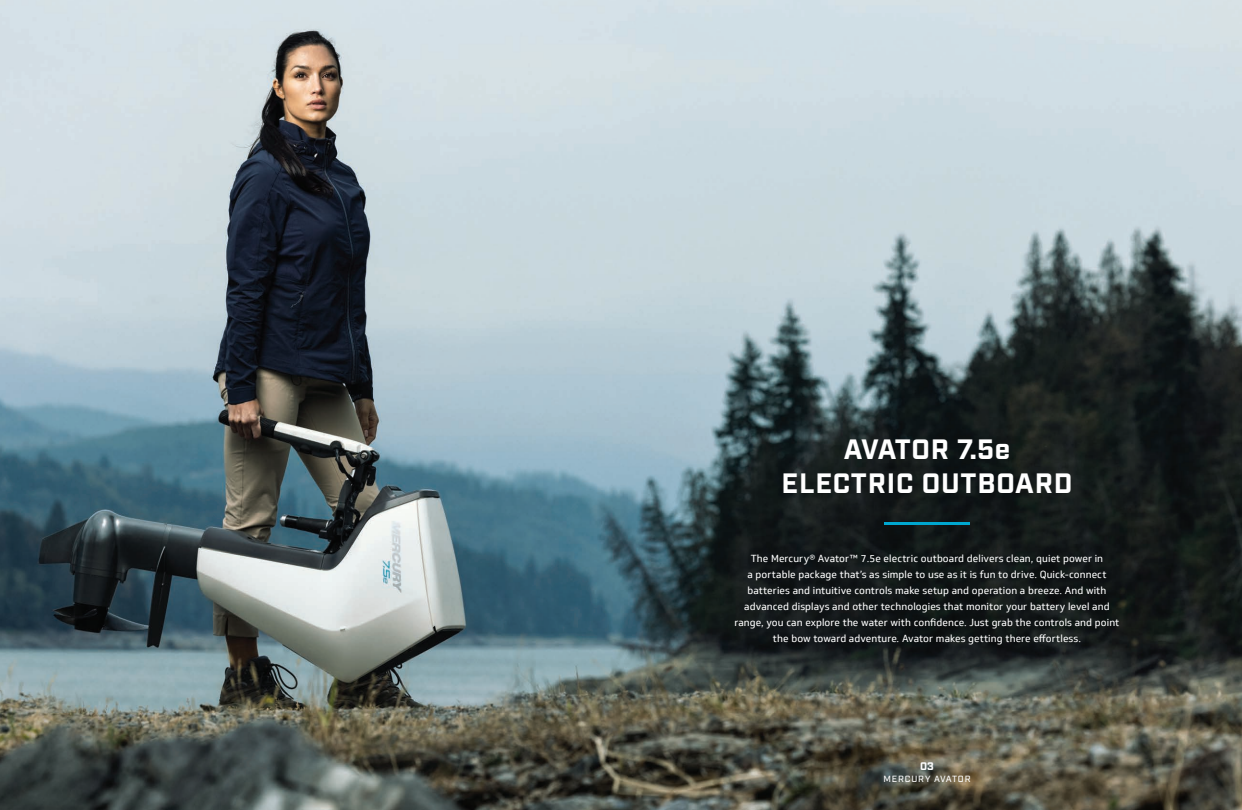
<style>
.page{position:relative;width:1242px;height:810px;background:#fff}
.page>*{position:absolute;margin:0;border:0;box-sizing:border-box;transform-origin:0 0}
.t1{font:700 28px/33.6px "Industry";letter-spacing:.03em;color:#fff;text-align:center}
.t2{font:700 11px "Industry";color:#fff}
.t3{font:10px/16px "Soleto";letter-spacing:.01em;color:#fff;text-align:center}
.t4{font:500 9px "Industry";letter-spacing:.1em;color:#fff}
</style>
<div class="page">
<img style="left:0;top:0;width:1242px;height:810px">
<hr style="left:884px;top:522px;width:86px;height:3px;background:#00a7cf">
<h1 class="t1" style="left:782px;top:434px;width:292px">AVATOR 7.5e<br>ELECTRIC OUTBOARD</h1>
<p class="t3" style="left:735px;top:551px;width:386px">The Mercury® Avator™ 7.5e electric outboard delivers clean, quiet power in<br>a portable package that’s as simple to use as it is fun to drive. Quick-connect batteries and intuitive controls make setup and operation a breeze. And with advanced displays and other technologies that monitor your battery level and range, you can explore the water with confidence. Just grab the controls and point the bow toward adventure. Avator makes getting there effortless.</p>
<p class="t2" style="left:920px;top:760px;width:15px">03</p>
<p class="t4" style="left:883px;top:773px;width:89px">MERCURY AVATOR</p>
</div>
